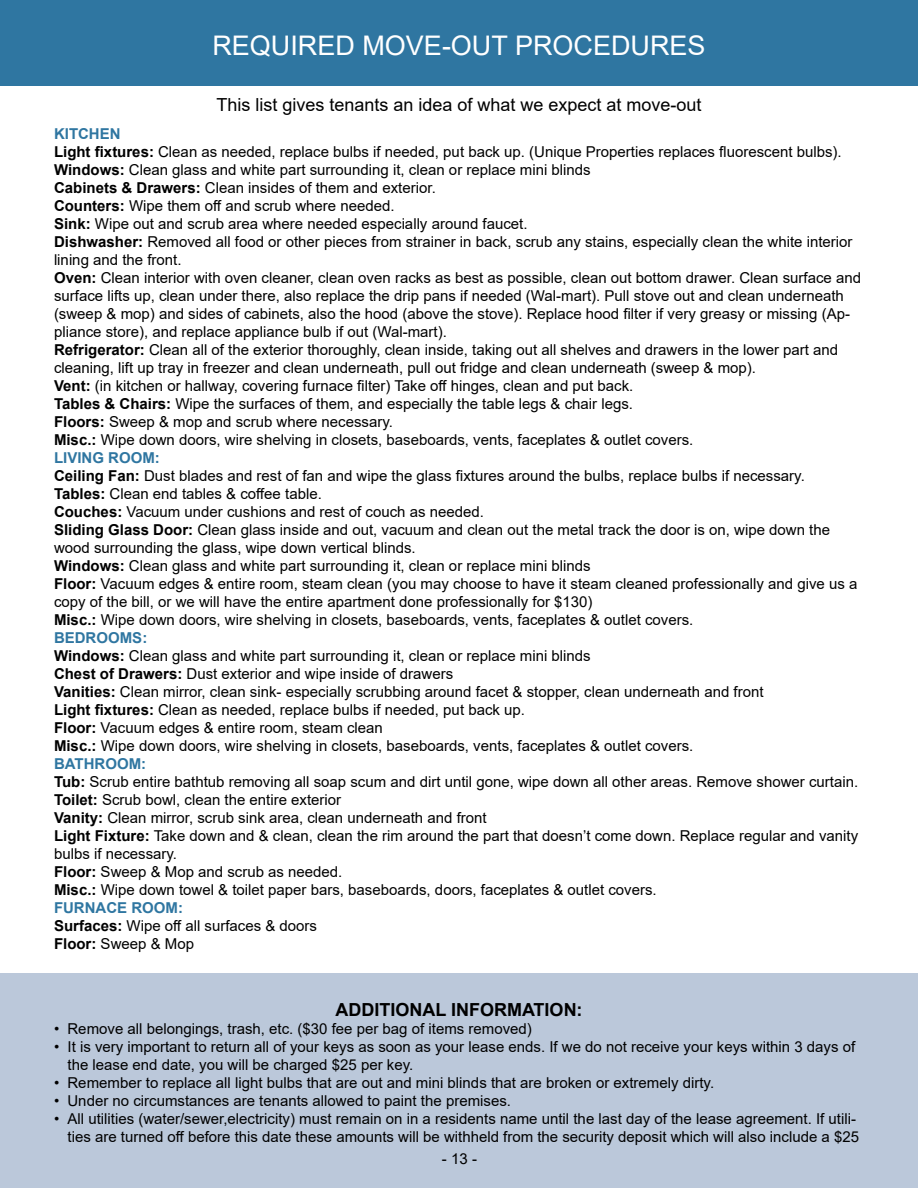
<style>
.page{position:relative;width:918px;height:1188px;background:#fff}
.page>*{position:absolute;margin:0;border:0;box-sizing:border-box;transform-origin:0 0}
.t1{font:27px "Arial";color:#fff}
.t2{font:18px "Arial";color:#000}
.t3{font:700 18px "Arial";color:#000}
.t4{font:15px/18px "Arial";color:#000}
.s1{font-weight:700;color:#2f76a1}
.s2{font-weight:700}
</style>
<div class="page">
<div style="left:0;top:974px;width:918px;height:214px;background:#bbc8da"></div>
<div style="left:0;top:0;width:918px;height:85px;background:#2f76a1"></div>
<h1 class="t1" style="left:212px;top:27px;width:495px">REQUIRED MOVE-OUT PROCEDURES</h1>
<p class="t2" style="left:216px;top:92px;width:487px">This list gives tenants an idea of what we expect at move-out</p>
<p class="t4" style="left:54px;top:125px;width:809px"><span class="s1">KITCHEN<br></span><span class="s2">Light fixtures:</span> Clean as needed, replace bulbs if needed, put back up. (Unique Properties replaces fluorescent bulbs).<br><span class="s2">Windows:</span> Clean glass and white part surrounding it, clean or replace mini blinds<br><span class="s2">Cabinets &amp; Drawers:</span> Clean insides of them and exterior.<br><span class="s2">Counters:</span> Wipe them off and scrub where needed.<br><span class="s2">Sink:</span> Wipe out and scrub area where needed especially around faucet.<br><span class="s2">Dishwasher:</span> Removed all food or other pieces from strainer in back, scrub any stains, especially clean the white interior lining and the front.<br><span class="s2">Oven:</span> Clean interior with oven cleaner, clean oven racks as best as possible, clean out bottom drawer. Clean surface and surface lifts up, clean under there, also replace the drip pans if needed (Wal-mart). Pull stove out and clean underneath (sweep &amp; mop) and sides of cabinets, also the hood (above the stove). Replace hood filter if very greasy or missing (Ap&shy;pliance store), and replace appliance bulb if out (Wal-mart).<br><span class="s2">Refrigerator:</span> Clean all of the exterior thoroughly, clean inside, taking out all shelves and drawers in the lower part and cleaning, lift up tray in freezer and clean underneath, pull out fridge and clean underneath (sweep &amp; mop).<br><span class="s2">Vent:</span> (in kitchen or hallway, covering furnace filter) Take off hinges, clean and put back.<br><span class="s2">Tables &amp; Chairs:</span> Wipe the surfaces of them, and especially the table legs &amp; chair legs.<br><span class="s2">Floors:</span> Sweep &amp; mop and scrub where necessary.<br><span class="s2">Misc.:</span> Wipe down doors, wire shelving in closets, baseboards, vents, faceplates &amp; outlet covers.<br><span class="s1">LIVING ROOM:<br></span><span class="s2">Ceiling Fan:</span> Dust blades and rest of fan and wipe the glass fixtures around the bulbs, replace bulbs if necessary.<br><span class="s2">Tables:</span> Clean end tables &amp; coffee table.<br><span class="s2">Couches:</span> Vacuum under cushions and rest of couch as needed.<br><span class="s2">Sliding Glass Door:</span> Clean glass inside and out, vacuum and clean out the metal track the door is on, wipe down the wood surrounding the glass, wipe down vertical blinds.<br><span class="s2">Windows:</span> Clean glass and white part surrounding it, clean or replace mini blinds<br><span class="s2">Floor:</span> Vacuum edges &amp; entire room, steam clean (you may choose to have it steam cleaned professionally and give us a copy of the bill, or we will have the entire apartment done professionally for $130)<br><span class="s2">Misc.:</span> Wipe down doors, wire shelving in closets, baseboards, vents, faceplates &amp; outlet covers.<br><span class="s1">BEDROOMS:<br></span><span class="s2">Windows:</span> Clean glass and white part surrounding it, clean or replace mini blinds<br><span class="s2">Chest of Drawers:</span> Dust exterior and wipe inside of drawers<br><span class="s2">Vanities:</span> Clean mirror, clean sink- especially scrubbing around facet &amp; stopper, clean underneath and front<br><span class="s2">Light fixtures:</span> Clean as needed, replace bulbs if needed, put back up.<br><span class="s2">Floor:</span> Vacuum edges &amp; entire room, steam clean<br><span class="s2">Misc.:</span> Wipe down doors, wire shelving in closets, baseboards, vents, faceplates &amp; outlet covers.<br><span class="s1">BATHROOM:<br></span><span class="s2">Tub:</span> Scrub entire bathtub removing all soap scum and dirt until gone, wipe down all other areas. Remove shower curtain.<br><span class="s2">Toilet:</span> Scrub bowl, clean the entire exterior<br><span class="s2">Vanity:</span> Clean mirror, scrub sink area, clean underneath and front<br><span class="s2">Light Fixture:</span> Take down and &amp; clean, clean the rim around the part that doesn’t come down. Replace regular and vanity bulbs if necessary.<br><span class="s2">Floor:</span> Sweep &amp; Mop and scrub as needed.<br><span class="s2">Misc.:</span> Wipe down towel &amp; toilet paper bars, baseboards, doors, faceplates &amp; outlet covers.<br><span class="s1">FURNACE ROOM:<br></span><span class="s2">Surfaces:</span> Wipe off all surfaces &amp; doors<br><span class="s2">Floor:</span> Sweep &amp; Mop</p>
<p class="t3" style="left:335px;top:997px;width:249px">ADDITIONAL INFORMATION:</p>
<p class="t4" style="left:54px;top:1020px;width:479px">• Remove all belongings, trash, etc. ($30 fee per bag of items removed)</p>
<p class="t4" style="left:68px;top:1038px;width:789px;text-indent:-14px">• It is very important to return all of your keys as soon as your lease ends. If we do not receive your keys within 3 days of the lease end date, you will be charged $25 per key.</p>
<p class="t4" style="left:54px;top:1074px;width:662px">• Remember to replace all light bulbs that are out and mini blinds that are broken or extremely dirty.</p>
<p class="t4" style="left:54px;top:1092px;width:459px">• Under no circumstances are tenants allowed to paint the premises.</p>
<p class="t4" style="left:54px;top:1110px;width:807px;text-align:right">• All utilities (water/sewer,electricity) must remain on in a residents name until the last day of the lease agreement. If utili&shy;ties are turned off before this date these amounts will be withheld from the security deposit which will also include a $25</p>
<p class="t4" style="left:442px;top:1150px;width:37px">- 13 -</p>
</div>
